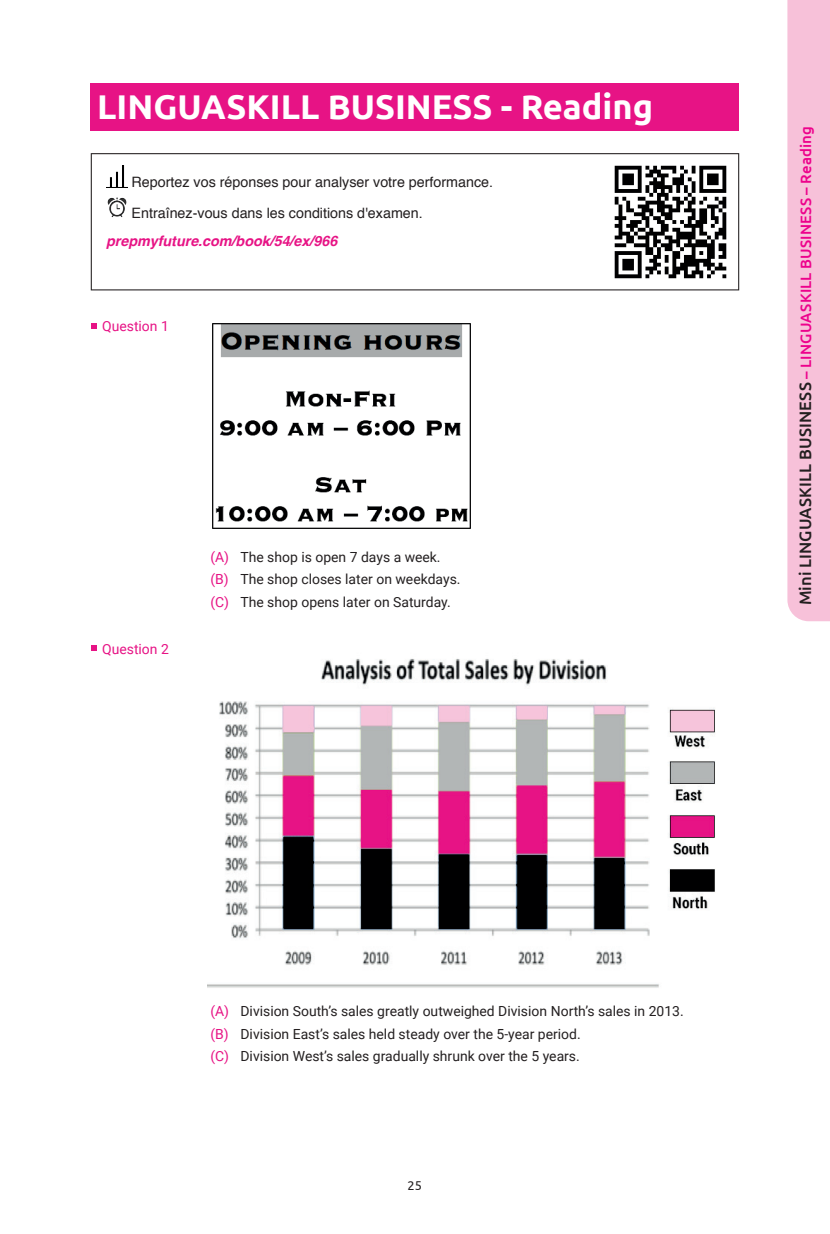
<style>
.page{position:relative;width:830px;height:1234px;background:#fff}
.page>*{position:absolute;margin:0;border:0;box-sizing:border-box;transform-origin:0 0}
.t1{font:700 34.35px "Ubuntu";color:#fff}
.t2{font:700 34.2px "Ubuntu";color:#fff}
.t3{font:500 15px "Ubuntu";letter-spacing:.015em;color:#ed028c}
.t4{font:14.25px/31.2px "Helvetica";color:#231f20}
.t5{font:italic 700 14.25px "Helvetica";color:#e71385}
.t6{font:13.95px/22.4px "Roboto";color:#231f20}
.t7{font:13.95px "Roboto";color:#e71385}
.t8{font:12.75px "Ubuntu";color:#231f20}
.s1{color:#e71385}
.s2{font-size:16.5px;color:#231f20}
</style>
<div class="page">
<div style="left:91px;top:83px;width:647px;height:47px;background:#e71385"></div>
<svg style="left:91px;top:153px;width:647px;height:137px"></svg>
<img style="left:106px;top:166px;width:21px;height:21px">
<img style="left:106px;top:197px;width:21px;height:21px">
<svg style="left:91px;top:323px;width:6px;height:6px"></svg>
<img style="left:212px;top:323px;width:259px;height:206px">
<svg style="left:91px;top:645px;width:6px;height:6px"></svg>
<img style="left:207px;top:658px;width:508px;height:329px">
<img style="left:607px;top:158px;width:126px;height:127px">
<div style="left:787px;top:0;width:43px;height:621px;background:#f7c1d9"></div>
<h1 class="t1" style="left:97px;top:86px;width:557px">LINGUASKILL BUSINESS - Reading</h1>
<h2 class="t2" style="left:98px;top:91px;width:555px">LINGUASKILL BUSINESS - Reading</h2>
<p class="t4" style="left:131px;top:167px;width:363px">Reportez vos réponses pour analyser votre performance.<br>Entraînez-vous dans les conditions d'examen.</p>
<p class="t5" style="left:106px;top:229px;width:232px">prepmyfuture.com/book/54/ex/966</p>
<p class="t4" style="left:132px;top:171px;width:362px">Reportez vos réponses pour analyser votre performance.<br>Entraînez-vous dans les conditions d'examen.</p>
<p class="t5" style="left:107px;top:233px;width:232px">prepmyfuture.com/book/54/ex/966</p>
<p class="t7" style="left:102px;top:316px;width:68px">Question 1</p>
<p class="t7" style="left:103px;top:320px;width:68px">Question 1</p>
<p class="t7" style="left:102px;top:639px;width:68px">Question 2</p>
<p class="t7" style="left:103px;top:642px;width:68px">Question 2</p>
<p class="t6" style="left:210px;top:545px;width:251px"><span class="s1">(A)</span> The shop is open 7 days a week. <span class="s1">(B)</span> The shop closes later on weekdays. <span class="s1">(C)</span> The shop opens later on Saturday.</p>
<p class="t6" style="left:211px;top:548px;width:251px"><span class="s1">(A)</span> The shop is open 7 days a week. <span class="s1">(B)</span> The shop closes later on weekdays. <span class="s1">(C)</span> The shop opens later on Saturday.</p>
<p class="t3" style="left:796px;top:605px;width:480px;rotate:-90deg"><span class="s2">Mini LINGUASKILL BUSINESS</span> – LINGUASKILL BUSINESS – Reading</p>
<p class="t6" style="left:210px;top:999px;width:474px"><span class="s1">(A)</span> Division South’s sales greatly outweighed Division North’s sales in 2013. <span class="s1">(B)</span> Division East’s sales held steady over the 5-year period.<br><span class="s1">(C)</span> Division West’s sales gradually shrunk over the 5 years.</p>
<p class="t6" style="left:211px;top:1001px;width:473px"><span class="s1">(A)</span> Division South’s sales greatly outweighed Division North’s sales in 2013. <span class="s1">(B)</span> Division East’s sales held steady over the 5-year period.<br><span class="s1">(C)</span> Division West’s sales gradually shrunk over the 5 years.</p>
<p class="t8" style="left:407px;top:1177px;width:16px">25</p>
</div>
